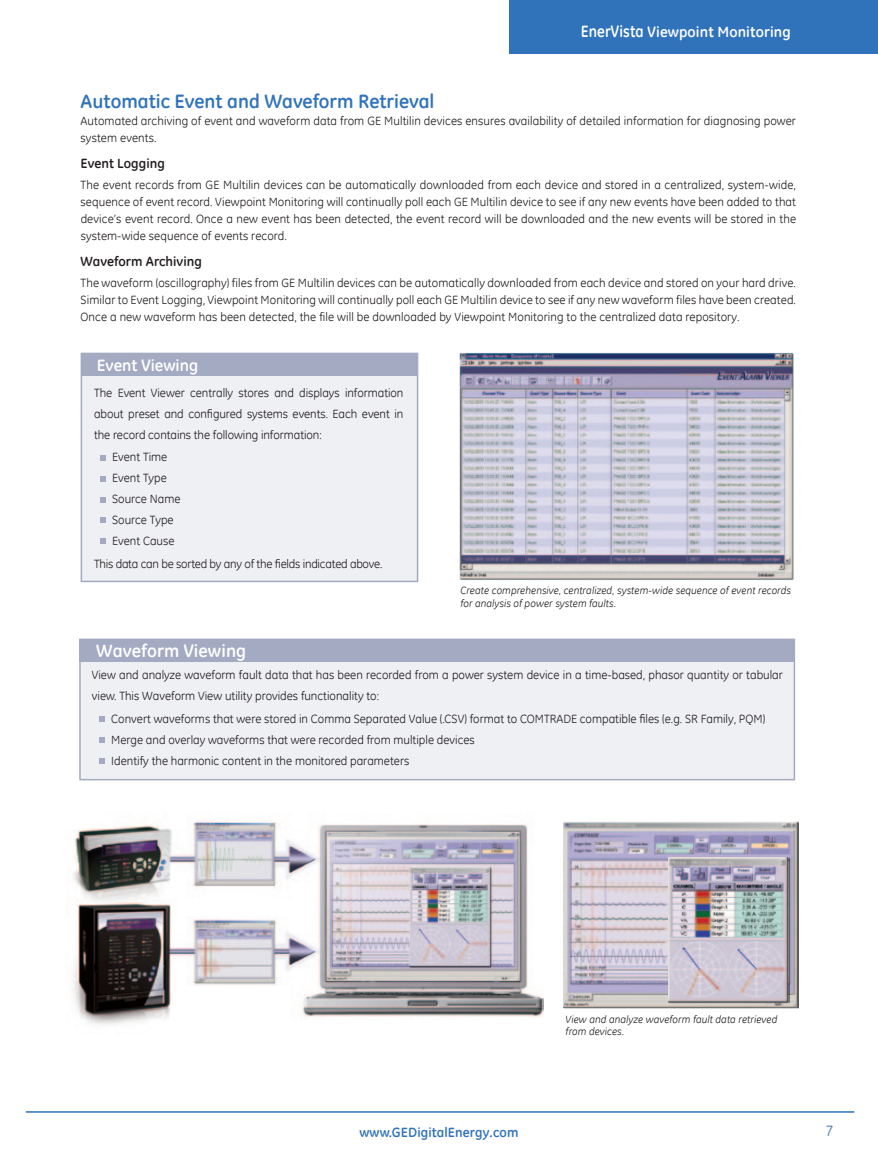
<style>
.page{position:relative;width:878px;height:1161px;background:#fff}
.page>*{position:absolute;margin:0;border:0;box-sizing:border-box;transform-origin:0 0}
.t1{font:700 19.5px "GE Inspira";color:#3073ba}
.t2{font:700 18px "GE Inspira";letter-spacing:.005em;color:#fff}
.t3{font:700 16.5px "GE Inspira";color:#fff}
.t4{font:700 15px "GE Inspira";letter-spacing:.005em;color:#fff}
.t5{font:15px "GE Inspira";color:#3073ba}
.t6{font:700 13.5px "GE Inspira";color:#231f20}
.t7{font:700 13.5px "GE Inspira";letter-spacing:.005em;color:#3073ba}
.t8{font:12px/21px "GE Inspira";color:#231f20}
.t9{font:12px "GE Inspira";letter-spacing:-.02em;color:#231f20}
.t10{font:italic 10.5px/12.6px "GE Inspira";letter-spacing:.005em;color:#231f20}
.s1{font-size:16.5px}
</style>
<div class="page">
<div style="left:509px;top:0;width:369px;height:54px;background:#3073ba"></div>
<hr style="left:26px;top:1111px;width:828px;height:2px;background:#3073ba">
<img style="left:72px;top:821px;width:471px;height:204px">
<div style="left:81px;top:353px;width:337px;height:229px;background:#eff0f4;border:2px solid #a4aac2"></div>
<div style="left:81px;top:353px;width:336px;height:23px;background:#a4aac2"></div>
<svg style="left:100px;top:455px;width:5px;height:6px"></svg>
<svg style="left:100px;top:476px;width:5px;height:6px"></svg>
<svg style="left:100px;top:497px;width:5px;height:6px"></svg>
<svg style="left:100px;top:517px;width:5px;height:5px"></svg>
<svg style="left:100px;top:539px;width:5px;height:5px"></svg>
<img style="left:459px;top:353px;width:335px;height:227px">
<img style="left:563px;top:821px;width:235px;height:187px">
<img style="left:669px;top:857px;width:120px;height:146px">
<div style="left:79px;top:639px;width:716px;height:141px;background:#eff0f4;border:2px solid #a4aac2"></div>
<div style="left:79px;top:639px;width:716px;height:23px;background:#a4aac2"></div>
<svg style="left:99px;top:737px;width:6px;height:6px"></svg>
<svg style="left:99px;top:758px;width:6px;height:6px"></svg>
<svg style="left:99px;top:716px;width:6px;height:6px"></svg>
<p class="t4" style="left:581px;top:22px;width:211px"><span class="s1">EnerVista</span> Viewpoint Monitoring</p>
<h1 class="t1" style="left:81px;top:88px;width:355px">Automatic Event and Waveform Retrieval</h1>
<p class="t8" style="left:81px;top:112px;width:716px;line-height:17.2px">Automated archiving of event and waveform data from GE Multilin devices ensures availability of detailed information for diagnosing power system events.</p>
<p class="t6" style="left:81px;top:154px;width:86px">Event Logging</p>
<p class="t8" style="left:81px;top:176px;width:717px;line-height:17.2px;text-align:justify">The event records from GE Multilin devices can be automatically downloaded from each device and stored in a centralized, system-wide, sequence of event record. Viewpoint Monitoring will continually poll each GE Multilin device to see if any new events have been added to that device’s event record. Once a new event has been detected, the event record will be downloaded and the new events will be stored in the system-wide sequence of events record.</p>
<p class="t6" style="left:81px;top:252px;width:123px">Waveform Archiving</p>
<p class="t8" style="left:81px;top:274px;width:716px;line-height:17.2px;text-align:justify">The waveform (oscillography) files from GE Multilin devices can be automatically downloaded from each device and stored on your hard drive.<br>Similar to Event Logging, Viewpoint Monitoring will continually poll each GE Multilin device to see if any new waveform files have been created.<br>Once a new waveform has been detected, the file will be downloaded by Viewpoint Monitoring to the centralized data repository.</p>
<h3 class="t3" style="left:97px;top:355px;width:103px">Event Viewing</h3>
<p class="t8" style="left:94px;top:382px;width:311px;text-align:justify">The Event Viewer centrally stores and displays information about preset and configured systems events. Each event in the record contains the following information:</p>
<p class="t8" style="left:112px;top:446px;width:70px">Event Time<br>Event Type<br>Source Name<br>Source Type<br>Event Cause</p>
<p class="t9" style="left:94px;top:556px;width:290px">This data can be sorted by any of the fields indicated above.</p>
<h2 class="t2" style="left:96px;top:639px;width:151px">Waveform Viewing</h2>
<p class="t10" style="left:460px;top:584px;width:332px">Create comprehensive, centralized, system-wide sequence of event records for analysis of power system faults.</p>
<p class="t8" style="left:92px;top:664px;width:692px">View and analyze waveform fault data that has been recorded from a power system device in a time-based, phasor quantity or tabular view. This Waveform View utility provides functionality to:</p>
<p class="t8" style="left:111px;top:708px;width:655px">Convert waveforms that were stored in Comma Separated Value (.CSV) format to COMTRADE compatible files (e.g. SR Family, PQM)<br>Merge and overlay waveforms that were recorded from multiple devices<br>Identify the harmonic content in the monitored parameters</p>
<p class="t10" style="left:565px;top:1013px;width:213px">View and analyze waveform fault data retrieved from devices.</p>
<p class="t7" style="left:359px;top:1123px;width:161px">www.GEDigitalEnergy.com</p>
<p class="t5" style="left:825px;top:1121px;width:9px">7</p>
</div>
